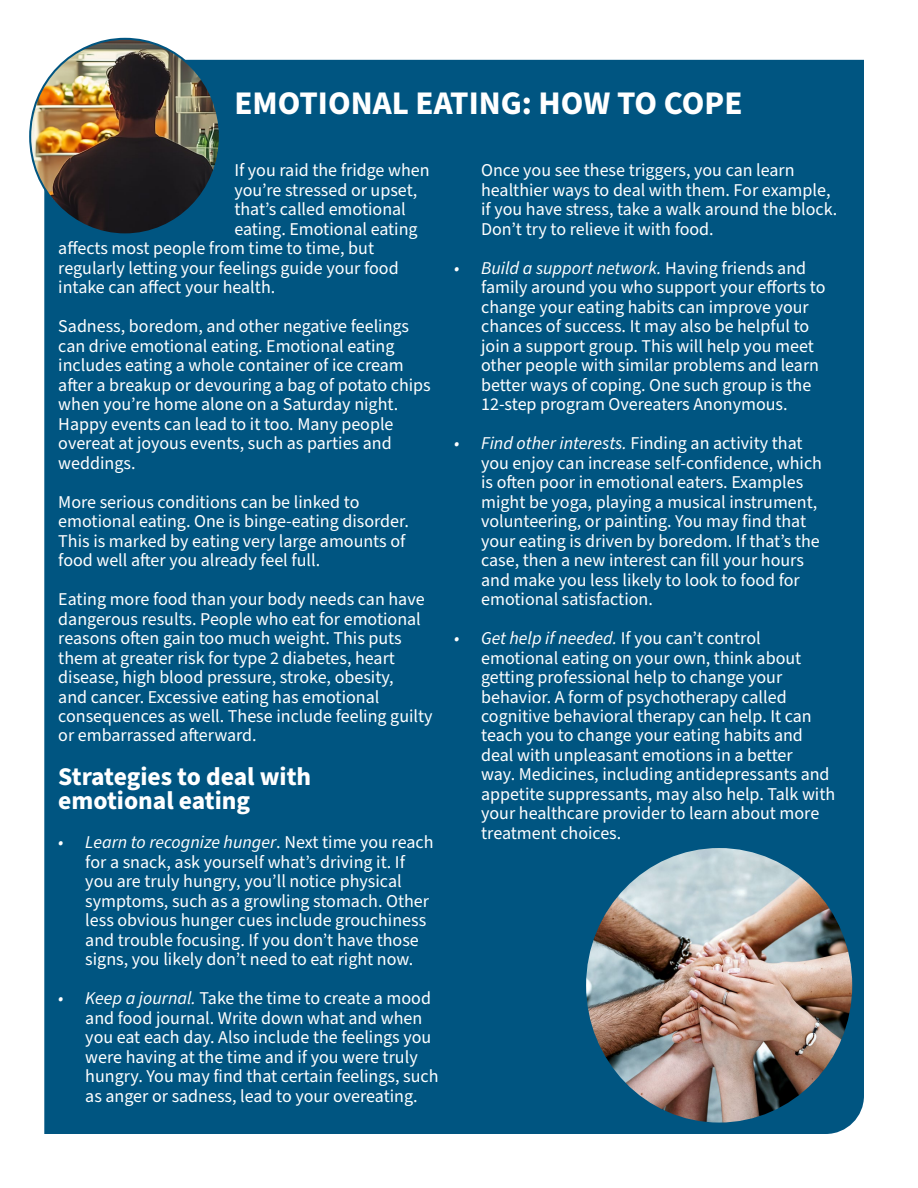
<style>
.page{position:relative;width:918px;height:1188px;background:#fff}
.page>*{position:absolute;margin:0;border:0;box-sizing:border-box;transform-origin:0 0}
.t1{font:700 33px "Source Sans Pro";color:#fff}
.t2{font:700 25.5px/24px "Source Sans Pro";color:#fff}
.t3{font:18px/19.5px "Source Sans Pro";color:#fff}
.s1{font-style:italic}
</style>
<div class="page">
<div style="left:44px;top:60px;width:820px;height:1074px;background:#005581"></div>
<img style="left:30px;top:39px;width:190px;height:195px">
<img style="left:585px;top:847px;width:269px;height:277px">
<h1 class="t1" style="left:234px;top:80px;width:510px">EMOTIONAL EATING: HOW TO COPE</h1>
<p class="t3" style="left:234px;top:161px;width:197px">If you raid the fridge when</p>
<p class="t3" style="left:234px;top:180px;width:185px">you’re stressed or upset,</p>
<p class="t3" style="left:234px;top:200px;width:173px">that’s called emotional</p>
<p class="t3" style="left:234px;top:219px;width:185px">eating. Emotional eating</p>
<p class="t3" style="left:58px;top:239px;width:317px">affects most people from time to time, but</p>
<p class="t3" style="left:58px;top:258px;width:342px">regularly letting your feelings guide your food</p>
<p class="t3" style="left:58px;top:278px;width:218px">intake can affect your health.</p>
<p class="t3" style="left:58px;top:317px;width:374px">Sadness, boredom, and other negative feelings can drive emotional eating. Emotional eating includes eating a whole container of ice cream after a breakup or devouring a bag of potato chips when you’re home alone on a Saturday night.<br>Happy events can lead to it too. Many people overeat at joyous events, such as parties and weddings.</p>
<p class="t3" style="left:58px;top:492px;width:352px">More serious conditions can be linked to emotional eating. One is binge-eating disorder.<br>This is marked by eating very large amounts of food well after you already feel full.</p>
<p class="t3" style="left:58px;top:590px;width:376px">Eating more food than your body needs can have dangerous results. People who eat for emotional reasons often gain too much weight. This puts them at greater risk for type 2 diabetes, heart disease, high blood pressure, stroke, obesity,<br>and cancer. Excessive eating has emotional consequences as well. These include feeling guilty or embarrassed afterward.</p>
<h2 class="t2" style="left:58px;top:765px;width:255px">Strategies to deal with emotional eating</h2>
<p class="t3" style="left:85px;top:833px;width:350px;text-indent:-27px"><span class="s1">• Learn to recognize hunger</span>. Next time you reach for a snack, ask yourself what’s driving it. If you are truly hungry, you’ll notice physical symptoms, such as a growling stomach. Other less obvious hunger cues include grouchiness and trouble focusing. If you don’t have those signs, you likely don’t need to eat right now.</p>
<p class="t3" style="left:85px;top:989px;width:355px;text-indent:-27px"><span class="s1">• Keep a journal.</span> Take the time to create a mood and food journal. Write down what and when you eat each day. Also include the feelings you were having at the time and if you were truly hungry. You may find that certain feelings, such as anger or sadness, lead to your overeating.</p>
<p class="t3" style="left:481px;top:161px;width:358px">Once you see these triggers, you can learn healthier ways to deal with them. For example, if you have stress, take a walk around the block.<br>Don’t try to relieve it with food.</p>
<p class="t3" style="left:481px;top:258px;width:346px;text-indent:-27px"><span class="s1">• Build a support network.</span> Having friends and family around you who support your efforts to change your eating habits can improve your chances of success. It may also be helpful to join a support group. This will help you meet other people with similar problems and learn better ways of coping. One such group is the 12-step program Overeaters Anonymous.</p>
<p class="t3" style="left:481px;top:434px;width:342px;text-indent:-27px"><span class="s1">• Find other interests.</span> Finding an activity that you enjoy can increase self-confidence, which is often poor in emotional eaters. Examples might be yoga, playing a musical instrument, volunteering, or painting. You may find that your eating is driven by boredom. If that’s the case, then a new interest can fill your hours and make you less likely to look to food for emotional satisfaction.</p>
<p class="t3" style="left:481px;top:629px;width:356px;text-indent:-27px"><span class="s1">• Get help if needed.</span> If you can’t control emotional eating on your own, think about getting professional help to change your behavior. A form of psychotherapy called cognitive behavioral therapy can help. It can teach you to change your eating habits and deal with unpleasant emotions in a better<br>way. Medicines, including antidepressants and appetite suppressants, may also help. Talk with your healthcare provider to learn about more treatment choices.</p>
</div>
